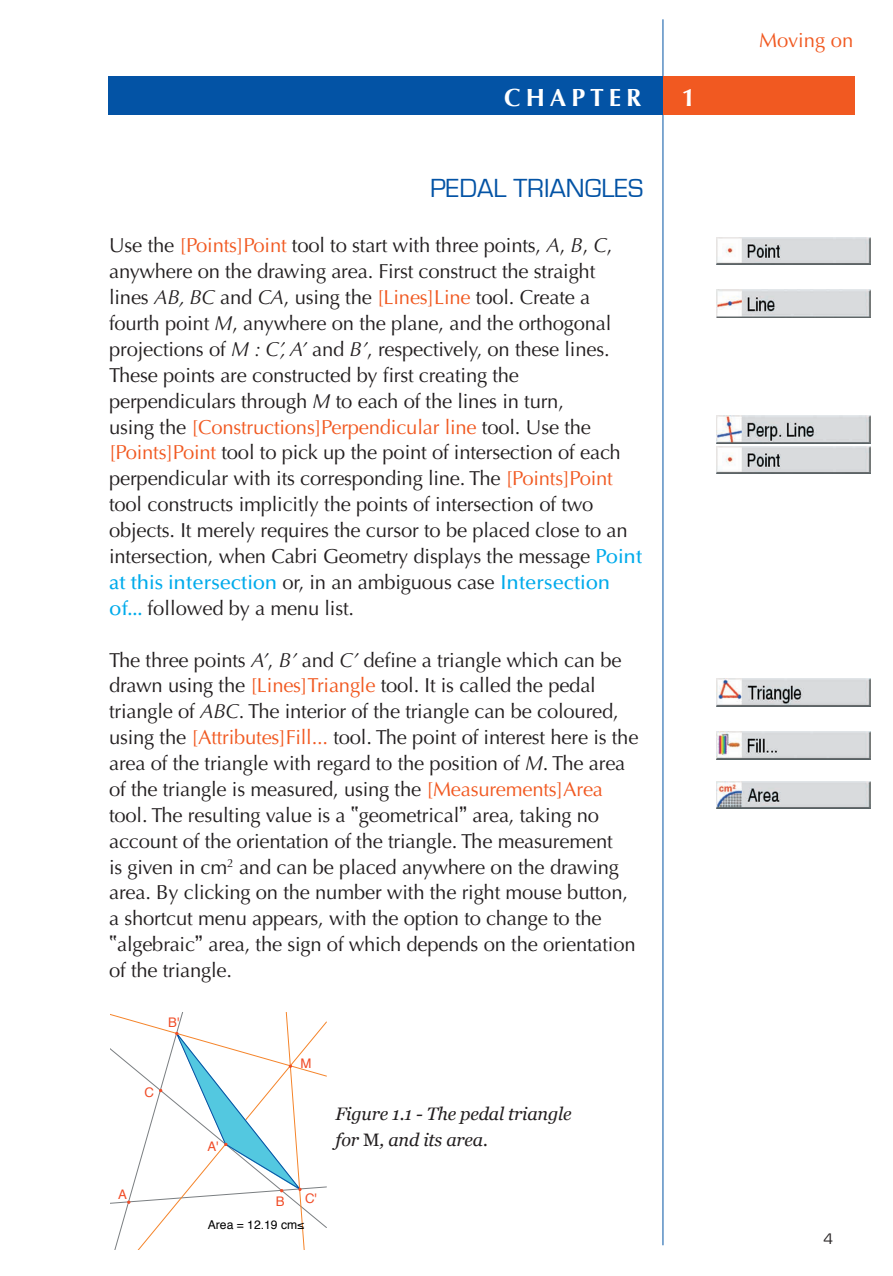
<style>
.page{position:relative;width:893px;height:1276px;background:#fff}
.page>*{position:absolute;margin:0;border:0;box-sizing:border-box;transform-origin:0 0}
.t1{font:27px "Eurostile";color:#0353a5}
.t2{font:700 24.75px "Optima";letter-spacing:.2em;color:#fff}
.t3{font:20.25px/25.9px "Optima LT Std";letter-spacing:-.01em;color:#231f20}
.t4{font:20.25px "Optima LT Std";color:#f15921}
.t5{font:italic 18px/25.9px "Georgia";letter-spacing:-.01em;color:#231f20}
.t6{font:15.75px "Eurostile";color:#231f20}
.t7{font:13.28px "Helvetica";color:#f04c27}
.t8{font:12.15px "Helvetica";color:#000}
.s1{color:#f15921}
.s2{font-style:italic}
.s3{font-weight:500;color:#00abeb}
.s4{font-family:"Lucida Grande"}
.s5{font-style:normal}
</style>
<div class="page">
<svg style="left:111px;top:1012px;width:216px;height:237px"></svg>
<hr style="left:663px;top:19px;width:1px;height:1226px;background:#0353a5">
<div style="left:108px;top:76px;width:555px;height:39px;background:#0353a5"></div>
<div style="left:663px;top:76px;width:192px;height:39px;background:#f15921"></div>
<img style="left:716px;top:237px;width:155px;height:28px">
<img style="left:716px;top:290px;width:155px;height:27px">
<img style="left:716px;top:416px;width:155px;height:27px">
<img style="left:716px;top:446px;width:155px;height:27px">
<img style="left:716px;top:679px;width:155px;height:27px">
<img style="left:716px;top:731px;width:155px;height:28px">
<img style="left:716px;top:781px;width:155px;height:27px">
<p class="t2" style="left:504px;top:83px;width:138px">CHAPTER</p>
<p class="t2" style="left:682px;top:83px;width:15px">1</p>
<h1 class="t1" style="left:430px;top:173px;width:215px">PEDAL TRIANGLES</h1>
<p class="t3" style="left:109px;top:233px;width:535px">Use the <span class="s1">[Points]Point</span> tool to start with three points, <span class="s2">A</span>, <span class="s2">B</span>, <span class="s2">C</span>, anywhere on the drawing area. First construct the straight<br>lines <span class="s2">AB, BC</span> and <span class="s2">CA</span>, using the <span class="s1">[Lines]Line</span> tool. Create a fourth point <span class="s2">M</span>, anywhere on the plane, and the orthogonal projections of <span class="s2">M : C’, A’</span> and <span class="s2">B’</span>, respectively, on these lines.<br>These points are constructed by first creating the perpendiculars through <span class="s2">M</span> to each of the lines in turn,<br>using the <span class="s1">[Constructions]Perpendicular line</span> tool. Use the <span class="s1">[Points]Point</span> tool to pick up the point of intersection of each perpendicular with its corresponding line. The <span class="s1">[Points]Point </span>tool constructs implicitly the points of intersection of two objects. It merely requires the cursor to be placed close to an intersection, when Cabri Geometry displays the message <span class="s3">Point at this intersection</span> or, in an ambiguous case <span class="s3">Intersection of...</span> followed by a menu list.</p>
<p class="t3" style="left:109px;top:647px;width:531px">The three points <span class="s2">A’</span>, <span class="s2">B’</span> and <span class="s2">C’</span> define a triangle which can be drawn using the <span class="s1">[Lines]Triangle</span> tool. It is called the pedal triangle of <span class="s2">ABC</span>. The interior of the triangle can be coloured, using the <span class="s1">[Attributes]Fill...</span> tool. The point of interest here is the area of the triangle with regard to the position of <span class="s2">M</span>. The area of the triangle is measured, using the <span class="s1">[Measurements]Area </span>tool. The resulting value is a <span class="s4">‟</span>geometrical<span class="s4">”</span> area, taking no account of the orientation of the triangle. The measurement<br>is given in cm<sup>2</sup> and can be placed anywhere on the drawing area. By clicking on the number with the right mouse button, a shortcut menu appears, with the option to change to the <span class="s4">‟</span>algebraic<span class="s4">”</span> area, the sign of which depends on the orientation of the triangle.</p>
<p class="t7" style="left:168px;top:1013px;width:13px">B'</p>
<p class="t7" style="left:145px;top:1083px;width:11px">C</p>
<p class="t7" style="left:118px;top:1185px;width:10px">A</p>
<p class="t7" style="left:207px;top:1137px;width:13px">A'</p>
<p class="t7" style="left:300px;top:1054px;width:13px">M</p>
<p class="t5" style="left:336px;top:1100px;width:237px">Figure 1.1 - The pedal triangle for <span class="s5">M</span>, and its area.</p>
<p class="t7" style="left:276px;top:1192px;width:10px">B</p>
<p class="t7" style="left:305px;top:1189px;width:14px">C'</p>
<p class="t8" style="left:208px;top:1217px;width:98px">Area = 12.19 cm≤</p>
<p class="t4" style="left:759px;top:29px;width:96px">Moving on</p>
<p class="t6" style="left:824px;top:1230px;width:11px">4</p>
</div>
